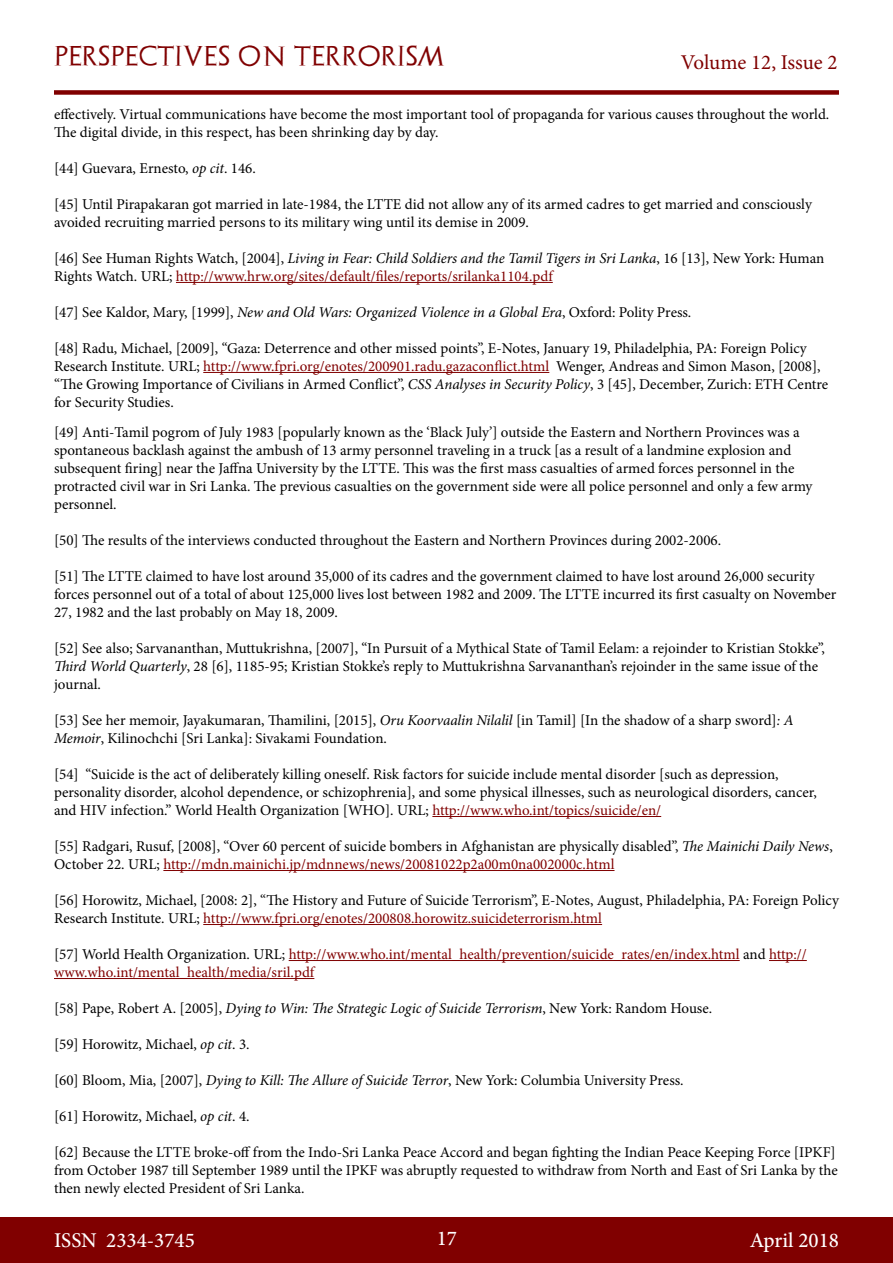
<style>
.page{position:relative;width:893px;height:1263px;background:#fff}
.page>*{position:absolute;margin:0;border:0;box-sizing:border-box;transform-origin:0 0}
.t1{font:500 21px "Minion Pro";color:#fff}
.t2{font:21px "Archeologicaps";letter-spacing:.045em;color:#800000}
.t3{font:21px "Minion Pro";letter-spacing:-.005em;color:#800000}
.t4{font:15px/18px "Minion Pro";color:#000}
.t5{font:15px/18px "Minion Pro";color:#800000}
.t6{font:italic 15px "Minion Pro";letter-spacing:-.01em;color:#000}
.s1{font-style:italic}
.s2{color:#800000}
.s3{color:#000}
.s4{font-style:normal}
</style>
<div class="page">
<div style="left:0;top:1217px;width:893px;height:46px;background:#800000"></div>
<div style="left:54px;top:90px;width:785px;height:5px;background:#800000"></div>
<hr style="left:176px;top:282px;width:377px;height:1px;background:#800000">
<hr style="left:203px;top:372px;width:346px;height:1px;background:#800000">
<hr style="left:432px;top:816px;width:229px;height:1px;background:#800000">
<hr style="left:163px;top:870px;width:451px;height:1px;background:#800000">
<hr style="left:203px;top:924px;width:399px;height:1px;background:#800000">
<hr style="left:289px;top:960px;width:451px;height:1px;background:#800000">
<hr style="left:769px;top:960px;width:38px;height:1px;background:#800000">
<hr style="left:54px;top:978px;width:260px;height:1px;background:#800000">
<h1 class="t2" style="left:54px;top:43px;width:392px">PERSPECTIVES ON TERRORISM</h1>
<h1 class="t3" style="left:681px;top:48px;width:158px">Volume 12, Issue 2</h1>
<p class="t4" style="left:54px;top:105px;width:777px">effectively. Virtual communications have become the most important tool of propaganda for various causes throughout the world.<br>The digital divide, in this respect, has been shrinking day by day.</p>
<p class="t4" style="left:54px;top:159px;width:203px">[44] Guevara, Ernesto, <span class="s1">op cit</span>. 146.</p>
<p class="t4" style="left:54px;top:195px;width:759px">[45] Until Pirapakaran got married in late-1984, the LTTE did not allow any of its armed cadres to get married and consciously avoided recruiting married persons to its military wing until its demise in 2009.</p>
<p class="t4" style="left:54px;top:249px;width:772px">[46] See Human Rights Watch, [2004], <span class="s1">Living in Fear: Child Soldiers and the Tamil Tigers in Sri Lanka</span>, 16 [13], New York: Human<br>Rights Watch. URL; <span class="s2">http://www.hrw.org/sites/default/files/reports/srilanka1104.pdf</span></p>
<p class="t4" style="left:54px;top:303px;width:639px">[47] See Kaldor, Mary, [1999], <span class="s1">New and Old Wars: Organized Violence in a Global Era</span>, Oxford: Polity Press.</p>
<p class="t4" style="left:54px;top:339px;width:776px">[48] Radu, Michael, [2009], “Gaza: Deterrence and other missed points”, E-Notes, January 19, Philadelphia, PA: Foreign Policy Research Institute. URL; <span class="s2">http://www.fpri.org/enotes/200901.radu.gazaconflict.html</span> Wenger, Andreas and Simon Mason, [2008], “The Growing Importance of Civilians in Armed Conflict”, <span class="s1">CSS Analyses in Security Policy</span>, 3 [45], December, Zurich: ETH Centre for Security Studies.</p>
<p class="t4" style="left:54px;top:423px;width:760px">[49] Anti-Tamil pogrom of July 1983 [popularly known as the ‘Black July’] outside the Eastern and Northern Provinces was a spontaneous backlash against the ambush of 13 army personnel traveling in a truck [as a result of a landmine explosion and subsequent firing] near the Jaffna University by the LTTE. This was the first mass casualties of armed forces personnel in the protracted civil war in Sri Lanka. The previous casualties on the government side were all police personnel and only a few army personnel.</p>
<p class="t4" style="left:54px;top:531px;width:669px">[50] The results of the interviews conducted throughout the Eastern and Northern Provinces during 2002-2006.</p>
<p class="t4" style="left:54px;top:567px;width:784px">[51] The LTTE claimed to have lost around 35,000 of its cadres and the government claimed to have lost around 26,000 security forces personnel out of a total of about 125,000 lives lost between 1982 and 2009. The LTTE incurred its first casualty on November<br>27, 1982 and the last probably on May 18, 2009.</p>
<p class="t4" style="left:54px;top:639px;width:772px">[52] See also; Sarvananthan, Muttukrishna, [2007], “In Pursuit of a Mythical State of Tamil Eelam: a rejoinder to Kristian Stokke”,<br><span class="s1">Third World Quarterly</span>, 28 [6], 1185-95; Kristian Stokke’s reply to Muttukrishna Sarvananthan’s rejoinder in the same issue of the journal.</p>
<p class="t4" style="left:54px;top:711px;width:741px">[53] See her memoir, Jayakumaran, Thamilini, [2015], <span class="s1">Oru Koorvaalin Nilalil</span> [in Tamil] [In the shadow of a sharp sword]<span class="s1">: A<br>Memoir</span>, Kilinochchi [Sri Lanka]: Sivakami Foundation.</p>
<p class="t4" style="left:54px;top:765px;width:764px">[54] “Suicide is the act of deliberately killing oneself. Risk factors for suicide include mental disorder [such as depression, personality disorder, alcohol dependence, or schizophrenia], and some physical illnesses, such as neurological disorders, cancer, and HIV infection.” World Health Organization [WHO]. URL; <span class="s2">http://www.who.int/topics/suicide/en/</span></p>
<p class="t4" style="left:54px;top:837px;width:780px">[55] Radgari, Rusuf, [2008], “Over 60 percent of suicide bombers in Afghanistan are physically disabled”, <span class="s1">The Mainichi Daily News</span>,<br>October 22. URL; <span class="s2">http://mdn.mainichi.jp/mdnnews/news/20081022p2a00m0na002000c.html</span></p>
<p class="t4" style="left:54px;top:891px;width:786px">[56] Horowitz, Michael, [2008: 2], “The History and Future of Suicide Terrorism”, E-Notes, August, Philadelphia, PA: Foreign Policy<br>Research Institute. URL; <span class="s2">http://www.fpri.org/enotes/200808.horowitz.suicideterrorism.html</span></p>
<p class="t5" style="left:54px;top:945px;width:754px"><span class="s3">[57] World Health Organization. URL;</span> http://www.who.int/mental_health/prevention/suicide_rates/en/index.html <span class="s3">and</span> http:// www.who.int/mental_health/media/sril.pdf</p>
<p class="t6" style="left:54px;top:998px;width:660px"><span class="s4">[58] Pape, Robert A. [2005],</span> Dying to Win: The Strategic Logic of Suicide Terrorism<span class="s4">, New York: Random House.</span></p>
<p class="t4" style="left:54px;top:1035px;width:197px">[59] Horowitz, Michael, <span class="s1">op cit</span>. 3.</p>
<p class="t4" style="left:54px;top:1071px;width:631px">[60] Bloom, Mia, [2007], <span class="s1">Dying to Kill: The Allure of Suicide Terror</span>, New York: Columbia University Press.</p>
<p class="t4" style="left:54px;top:1107px;width:197px">[61] Horowitz, Michael, <span class="s1">op cit</span>. 4.</p>
<p class="t4" style="left:54px;top:1143px;width:785px">[62] Because the LTTE broke-off from the Indo-Sri Lanka Peace Accord and began fighting the Indian Peace Keeping Force [IPKF] from October 1987 till September 1989 until the IPKF was abruptly requested to withdraw from North and East of Sri Lanka by the then newly elected President of Sri Lanka.</p>
<h1 class="t1" style="left:54px;top:1226px;width:142px">ISSN 2334-3745</h1>
<h1 class="t1" style="left:437px;top:1224px;width:22px">17</h1>
<h1 class="t1" style="left:750px;top:1226px;width:91px">April 2018</h1>
</div>
